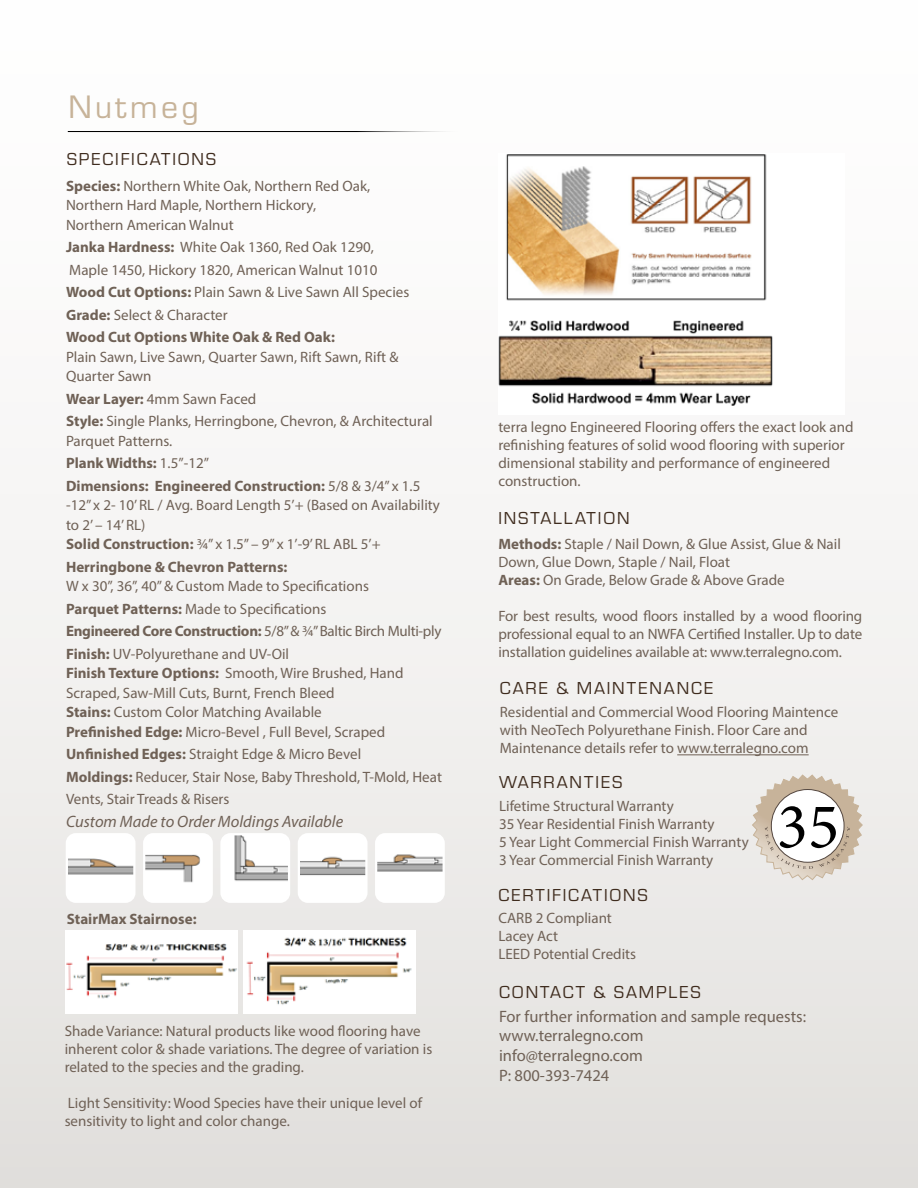
<style>
.page{position:relative;width:918px;height:1188px;background:#fff}
.page>*{position:absolute;margin:0;border:0;box-sizing:border-box;transform-origin:0 0}
.t1{font:64.8px "Minion Pro";color:#000}
.t2{font:33.75px "Eurostile";letter-spacing:.1em;color:#c7b399}
.t3{font:18px "Eurostile";letter-spacing:.1em;color:#3f2c1e}
.t4{font:16.5px/19.8px "Myriad Pro";color:#6f6156}
.t5{font:italic 16.5px "Myriad Pro";color:#6f6156}
.t6{font:15px/18px "Myriad Pro";color:#6f6156}
.t7{font:700 15px/22.5px "Myriad Pro";color:#6f6156}
.s1{font-weight:700}
.s2{font-weight:400}
</style>
<div class="page">
<div style="left:0;top:0;width:918px;height:1188px;background:linear-gradient(to bottom,#fff,#e3e1df)"></div>
<hr style="left:68px;top:132px;width:397px;height:1px;background:#837466">
<div style="left:68px;top:131px;width:397px;height:1px;border:1px solid #000"></div>
<div style="left:498px;top:153px;width:347px;height:261px;background:#fff"></div>
<img style="left:498px;top:154px;width:275px;height:252px">
<img style="left:67px;top:834px;width:67px;height:68px">
<div style="left:66px;top:833px;width:70px;height:70px;border:2px solid #fff;border-radius:9px"></div>
<img style="left:144px;top:834px;width:68px;height:68px">
<div style="left:143px;top:833px;width:70px;height:70px;border:2px solid #fff;border-radius:9px"></div>
<img style="left:222px;top:834px;width:67px;height:68px">
<div style="left:220px;top:833px;width:70px;height:70px;border:2px solid #fff;border-radius:9px"></div>
<div style="left:376px;top:834px;width:68px;height:68px;background:#fff;border-radius:9px"></div>
<img style="left:376px;top:834px;width:68px;height:38px">
<div style="left:375px;top:833px;width:70px;height:70px;border:2px solid #fff;border-radius:9px"></div>
<img style="left:299px;top:834px;width:67px;height:68px">
<div style="left:298px;top:833px;width:70px;height:70px;border:2px solid #fff;border-radius:9px"></div>
<img style="left:66px;top:930px;width:171px;height:84px">
<img style="left:243px;top:930px;width:172px;height:84px">
<svg style="left:752px;top:774px;width:111px;height:106px"></svg>
<hr style="left:677px;top:754px;width:132px;height:1px;background:#6f6156">
<h2 class="t2" style="left:68px;top:84px;width:132px">Nutmeg</h2>
<p class="t3" style="left:67px;top:147px;width:151px">SPECIFICATIONS</p>
<p class="t6" style="left:66px;top:176px;width:306px;line-height:19.5px"><span class="s1">Species:</span> Northern White Oak, Northern Red Oak,<br>Northern Hard Maple, Northern Hickory,<br>Northern American Walnut</p>
<p class="t6" style="left:66px;top:236px;width:345px;line-height:22.5px"><span class="s1">Janka Hardness:</span> White Oak 1360, Red Oak 1290, Maple 1450, Hickory 1820, American Walnut 1010<br><span class="s1">Wood Cut Options:</span> Plain Sawn &amp; Live Sawn All Species <span class="s1">Grade:</span> Select &amp; Character<br><span class="s1">Wood Cut Options White Oak &amp; Red Oak:</span></p>
<p class="t6" style="left:66px;top:347px;width:334px;line-height:19.5px">Plain Sawn, Live Sawn, Quarter Sawn, Rift Sawn, Rift &amp;<br>Quarter Sawn</p>
<p class="t6" style="left:66px;top:387px;width:368px;line-height:22.5px"><span class="s1">Wear Layer:</span> 4mm Sawn Faced<br><span class="s1">Style:</span> Single Planks, Herringbone, Chevron, &amp; Architectural</p>
<p class="t7" style="left:66px;top:429px;width:356px"><span class="s2">Parquet Patterns.<br></span>Plank Widths: <span class="s2">1.5”-12”<br></span>Dimensions: Engineered Construction: <span class="s2">5/8 &amp; 3/4” x 1.5</span></p>
<p class="t6" style="left:66px;top:495px;width:375px;line-height:19.5px">-12” x 2- 10’ RL / Avg. Board Length 5’+ (Based on Availability to 2’ – 14’ RL)<br><span class="s1">Solid Construction:</span> ¾” x 1.5” – 9” x 1’-9’ RL ABL 5’+</p>
<p class="t7" style="left:66px;top:555px;width:223px">Herringbone &amp; Chevron Patterns:</p>
<p class="t6" style="left:66px;top:575px;width:377px;line-height:22.5px">W x 30”, 36”, 40” &amp; Custom Made to Specifications<br><span class="s1">Parquet Patterns:</span> Made to Specifications<br><span class="s1">Engineered Core Construction:</span> 5/8” &amp; ¾” Baltic Birch Multi-ply <span class="s1">Finish:</span> UV-Polyurethane and UV-Oil</p>
<p class="t6" style="left:66px;top:663px;width:339px;line-height:19.5px"><span class="s1">Finish Texture Options:</span> Smooth, Wire Brushed, Hand Scraped, Saw-Mill Cuts, Burnt, French Bleed<br><span class="s1">Stains:</span> Custom Color Matching Available<br><span class="s1">Prefinished Edge:</span> Micro-Bevel , Full Bevel, Scraped</p>
<p class="t6" style="left:66px;top:743px;width:377px;line-height:22.5px"><span class="s1">Unfinished Edges:</span> Straight Edge &amp; Micro Bevel<br><span class="s1">Moldings:</span> Reducer, Stair Nose, Baby Threshold, T-Mold, Heat<br>Vents, Stair Treads &amp; Risers</p>
<p class="t5" style="left:66px;top:811px;width:279px">Custom Made to Order Moldings Available</p>
<p class="t7" style="left:67px;top:907px;width:131px">StairMax Stairnose:</p>
<p class="t6" style="left:65px;top:1022px;width:369px">Shade Variance: Natural products like wood flooring have inherent color &amp; shade variations. The degree of variation is related to the species and the grading.</p>
<p class="t6" style="left:65px;top:1094px;width:359px">Light Sensitivity: Wood Species have their unique level of sensitivity to light and color change.</p>
<p class="t6" style="left:498px;top:417px;width:357px">terra legno Engineered Flooring offers the exact look and refinishing features of solid wood flooring with superior dimensional stability and performance of engineered construction.</p>
<p class="t3" style="left:498px;top:506px;width:133px">INSTALLATION</p>
<p class="t6" style="left:498px;top:535px;width:344px"><span class="s1">Methods:</span> Staple / Nail Down, &amp; Glue Assist, Glue &amp; Nail<br>Down, Glue Down, Staple / Nail, Float<br><span class="s1">Areas:</span> On Grade, Below Grade &amp; Above Grade</p>
<p class="t6" style="left:498px;top:607px;width:365px;text-align:justify">For best results, wood floors installed by a wood flooring professional equal to an NWFA Certified Installer. Up to date installation guidelines available at: www.terralegno.com.</p>
<p class="t3" style="left:500px;top:676px;width:215px">CARE &amp; MAINTENANCE</p>
<p class="t6" style="left:500px;top:703px;width:340px">Residential and Commercial Wood Flooring Maintence with NeoTech Polyurethane Finish. Floor Care and<br>Maintenance details refer to www.terralegno.com</p>
<p class="t3" style="left:499px;top:770px;width:125px">WARRANTIES</p>
<p class="t6" style="left:499px;top:796px;width:251px">Lifetime Structural Warranty<br>35 Year Residential Finish Warranty<br>5 Year Light Commercial Finish Warranty 3 Year Commercial Finish Warranty</p>
<h1 class="t1" style="left:777px;top:783px;width:64px">35</h1>
<p class="t3" style="left:498px;top:883px;width:151px">CERTIFICATIONS</p>
<p class="t6" style="left:498px;top:909px;width:139px">CARB 2 Compliant<br>Lacey Act<br>LEED Potential Credits</p>
<p class="t3" style="left:499px;top:979px;width:203px">CONTACT &amp; SAMPLES</p>
<p class="t4" style="left:499px;top:1006px;width:309px">For further information and sample requests: www.terralegno.com<br>info@terralegno.com<br>P: 800-393-7424</p>
</div>
